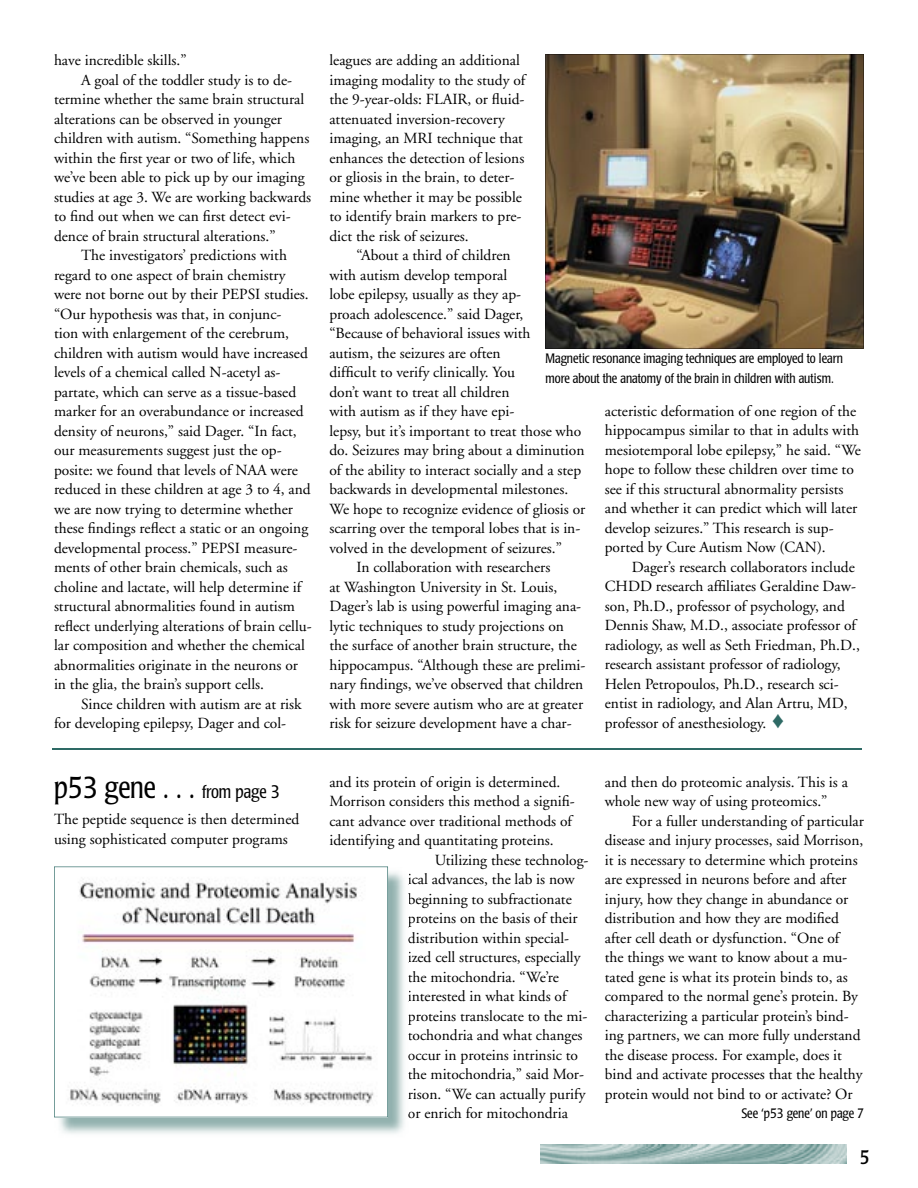
<style>
.page{position:relative;width:918px;height:1188px;background:#fff}
.page>*{position:absolute;margin:0;border:0;box-sizing:border-box;transform-origin:0 0}
.t1{font:300 condensed 30px "Poppl Laudatio";color:#000}
.t2{font:condensed 19.5px "Poppl Laudatio";color:#000}
.t3{font:15.45px/19.5px "Adobe Garamond";color:#000}
.t4{font:300 condensed 13.5px/19.5px "Poppl Laudatio";color:#000}
.s1{font-size:18px}
</style>
<div class="page">
<img style="left:540px;top:1145px;width:306px;height:19px">
<hr style="left:52px;top:748px;width:810px;height:2px;background:#2e6a65">
<img style="left:59px;top:870px;width:346px;height:264px">
<svg style="left:408px;top:893px;width:1px;height:84px"></svg>
<svg style="left:54px;top:866px;width:334px;height:252px"></svg>
<img style="left:546px;top:54px;width:318px;height:294px">
<p class="t3" style="left:54px;top:51px;width:134px">have incredible skills.”</p>
<p class="t3" style="left:81px;top:71px;width:213px">A goal of the toddler study is to de-</p>
<p class="t3" style="left:54px;top:90px;width:252px">termine whether the same brain structural</p>
<p class="t3" style="left:54px;top:110px;width:230px">alterations can be observed in younger</p>
<p class="t3" style="left:54px;top:129px;width:257px">children with autism. “Something happens</p>
<p class="t3" style="left:54px;top:149px;width:243px">within the first year or two of life, which</p>
<p class="t3" style="left:54px;top:168px;width:252px">we’ve been able to pick up by our imaging</p>
<p class="t3" style="left:54px;top:188px;width:259px">studies at age 3. We are working backwards</p>
<p class="t3" style="left:54px;top:207px;width:238px">to find out when we can first detect evi-</p>
<p class="t3" style="left:54px;top:227px;width:223px">dence of brain structural alterations.”</p>
<p class="t3" style="left:81px;top:246px;width:207px">The investigators’ predictions with</p>
<p class="t3" style="left:54px;top:266px;width:233px">regard to one aspect of brain chemistry</p>
<p class="t3" style="left:54px;top:285px;width:256px">were not borne out by their PEPSI studies.</p>
<p class="t3" style="left:54px;top:305px;width:229px">“Our hypothesis was that, in conjunc-</p>
<p class="t3" style="left:54px;top:324px;width:237px">tion with enlargement of the cerebrum,</p>
<p class="t3" style="left:54px;top:344px;width:255px">children with autism would have increased</p>
<p class="t3" style="left:54px;top:363px;width:228px">levels of a chemical called N-acetyl as-</p>
<p class="t3" style="left:54px;top:383px;width:244px">partate, which can serve as a tissue-based</p>
<p class="t3" style="left:54px;top:402px;width:251px">marker for an overabundance or increased</p>
<p class="t3" style="left:54px;top:422px;width:244px">density of neurons,” said Dager. “In fact,</p>
<p class="t3" style="left:54px;top:441px;width:229px">our measurements suggest just the op-</p>
<p class="t3" style="left:54px;top:461px;width:245px">posite: we found that levels of NAA were</p>
<p class="t3" style="left:54px;top:480px;width:258px">reduced in these children at age 3 to 4, and</p>
<p class="t3" style="left:54px;top:500px;width:241px">we are now trying to determine whether</p>
<p class="t3" style="left:54px;top:519px;width:256px">these findings reflect a static or an ongoing</p>
<p class="t3" style="left:54px;top:539px;width:245px">developmental process.” PEPSI measure-</p>
<p class="t3" style="left:54px;top:558px;width:235px">ments of other brain chemicals, such as</p>
<p class="t3" style="left:54px;top:578px;width:249px">choline and lactate, will help determine if</p>
<p class="t3" style="left:54px;top:597px;width:243px">structural abnormalities found in autism</p>
<p class="t3" style="left:54px;top:617px;width:259px">reflect underlying alterations of brain cellu-</p>
<p class="t3" style="left:54px;top:636px;width:252px">lar composition and whether the chemical</p>
<p class="t3" style="left:54px;top:656px;width:246px">abnormalities originate in the neurons or</p>
<p class="t3" style="left:54px;top:675px;width:212px">in the glia, the brain’s support cells.</p>
<p class="t3" style="left:81px;top:695px;width:222px">Since children with autism are at risk</p>
<p class="t3" style="left:54px;top:714px;width:234px">for developing epilepsy, Dager and col-</p>
<h1 class="t1" style="left:54px;top:771px;width:227px">p53 gene . . . <span class="s1">from page 3</span></h1>
<p class="t3" style="left:54px;top:810px;width:247px">The peptide sequence is then determined using sophisticated computer programs</p>
<p class="t3" style="left:329px;top:51px;width:197px">leagues are adding an additional imaging modality to the study of the 9-year-olds: FLAIR, or fluid&shy;attenuated inversion-recovery imaging, an MRI technique that enhances the detection of lesions or gliosis in the brain, to deter&shy;mine whether it may be possible to identify brain markers to pre&shy;dict the risk of seizures.</p>
<p class="t3" style="left:356px;top:246px;width:156px">“About a third of children</p>
<p class="t3" style="left:329px;top:266px;width:179px">with autism develop temporal</p>
<p class="t3" style="left:329px;top:285px;width:193px">lobe epilepsy, usually as they ap-</p>
<p class="t3" style="left:329px;top:305px;width:196px">proach adolescence.” said Dager,</p>
<p class="t3" style="left:329px;top:324px;width:203px">“Because of behavioral issues with</p>
<p class="t3" style="left:329px;top:344px;width:173px">autism, the seizures are often</p>
<p class="t3" style="left:329px;top:363px;width:187px">difficult to verify clinically. You</p>
<p class="t3" style="left:329px;top:383px;width:182px">don’t want to treat all children</p>
<p class="t3" style="left:329px;top:402px;width:187px">with autism as if they have epi-</p>
<p class="t3" style="left:329px;top:422px;width:253px">lepsy, but it’s important to treat those who</p>
<p class="t3" style="left:329px;top:441px;width:257px">do. Seizures may bring about a diminution</p>
<p class="t3" style="left:329px;top:461px;width:253px">of the ability to interact socially and a step</p>
<p class="t3" style="left:329px;top:480px;width:240px">backwards in developmental milestones.</p>
<p class="t3" style="left:329px;top:500px;width:257px">We hope to recognize evidence of gliosis or</p>
<p class="t3" style="left:329px;top:519px;width:252px">scarring over the temporal lobes that is in-</p>
<p class="t3" style="left:329px;top:539px;width:234px">volved in the development of seizures.”</p>
<p class="t3" style="left:356px;top:558px;width:195px">In collaboration with researchers</p>
<p class="t3" style="left:329px;top:578px;width:230px">at Washington University in St. Louis,</p>
<p class="t3" style="left:329px;top:597px;width:253px">Dager’s lab is using powerful imaging ana-</p>
<p class="t3" style="left:329px;top:617px;width:236px">lytic techniques to study projections on</p>
<p class="t3" style="left:329px;top:636px;width:249px">the surface of another brain structure, the</p>
<p class="t3" style="left:329px;top:656px;width:258px">hippocampus. “Although these are prelimi-</p>
<p class="t3" style="left:329px;top:675px;width:256px">nary findings, we’ve observed that children</p>
<p class="t3" style="left:329px;top:695px;width:255px">with more severe autism who are at greater</p>
<p class="t3" style="left:329px;top:714px;width:244px">risk for seizure development have a char-</p>
<p class="t4" style="left:546px;top:349px;width:299px">Magnetic resonance imaging techniques are employed to learn more about the anatomy of the brain in children with autism.</p>
<p class="t3" style="left:605px;top:402px;width:258px">acteristic deformation of one region of the hippocampus similar to that in adults with mesiotemporal lobe epilepsy,” he said. “We hope to follow these children over time to see if this structural abnormality persists and whether it can predict which will later develop seizures.” This research is sup&shy;ported by Cure Autism Now (CAN).</p>
<p class="t3" style="left:605px;top:558px;width:257px;text-indent:27px">Dager’s research collaborators include CHDD research affiliates Geraldine Daw&shy;son, Ph.D., professor of psychology, and Dennis Shaw, M.D., associate professor of radiology, as well as Seth Friedman, Ph.D., research assistant professor of radiology, Helen Petropoulos, Ph.D., research sci&shy;entist in radiology, and Alan Artru, MD, professor of anesthesiology.</p>
<p class="t3" style="left:329px;top:773px;width:233px">and its protein of origin is determined.</p>
<p class="t3" style="left:329px;top:792px;width:247px">Morrison considers this method a signifi-</p>
<p class="t3" style="left:329px;top:812px;width:244px">cant advance over traditional methods of</p>
<p class="t3" style="left:329px;top:831px;width:226px">identifying and quantitating proteins.</p>
<p class="t3" style="left:435px;top:851px;width:155px">Utilizing these technolog-</p>
<p class="t3" style="left:408px;top:870px;width:168px">ical advances, the lab is now</p>
<p class="t3" style="left:408px;top:890px;width:165px">beginning to subfractionate</p>
<p class="t3" style="left:408px;top:909px;width:171px">proteins on the basis of their</p>
<p class="t3" style="left:408px;top:929px;width:163px">distribution within special-</p>
<p class="t3" style="left:408px;top:948px;width:174px">ized cell structures, especially</p>
<p class="t3" style="left:408px;top:968px;width:153px">the mitochondria. “We’re</p>
<p class="t3" style="left:408px;top:987px;width:160px">interested in what kinds of</p>
<p class="t3" style="left:408px;top:1007px;width:181px">proteins translocate to the mi-</p>
<p class="t3" style="left:408px;top:1026px;width:176px">tochondria and what changes</p>
<p class="t3" style="left:408px;top:1046px;width:172px">occur in proteins intrinsic to</p>
<p class="t3" style="left:408px;top:1065px;width:178px">the mitochondria,” said Mor-</p>
<p class="t3" style="left:408px;top:1085px;width:179px">rison. “We can actually purify</p>
<p class="t3" style="left:408px;top:1104px;width:162px">or enrich for mitochondria</p>
<p class="t3" style="left:605px;top:773px;width:245px">and then do proteomic analysis. This is a whole new way of using proteomics.”</p>
<p class="t3" style="left:605px;top:812px;width:261px;text-indent:27px">For a fuller understanding of particular disease and injury processes, said Morrison, it is necessary to determine which proteins are expressed in neurons before and after injury, how they change in abundance or distribution and how they are modified after cell death or dysfunction. “One of<br>the things we want to know about a mu&shy;tated gene is what its protein binds to, as compared to the normal gene’s protein. By characterizing a particular protein’s bind&shy;ing partners, we can more fully understand the disease process. For example, does it bind and activate processes that the healthy protein would not bind to or activate? Or</p>
<p class="t4" style="left:741px;top:1103px;width:124px">See ‘p53 gene’ on page 7</p>
<p class="t2" style="left:860px;top:1146px;width:11px">5</p>
</div>
